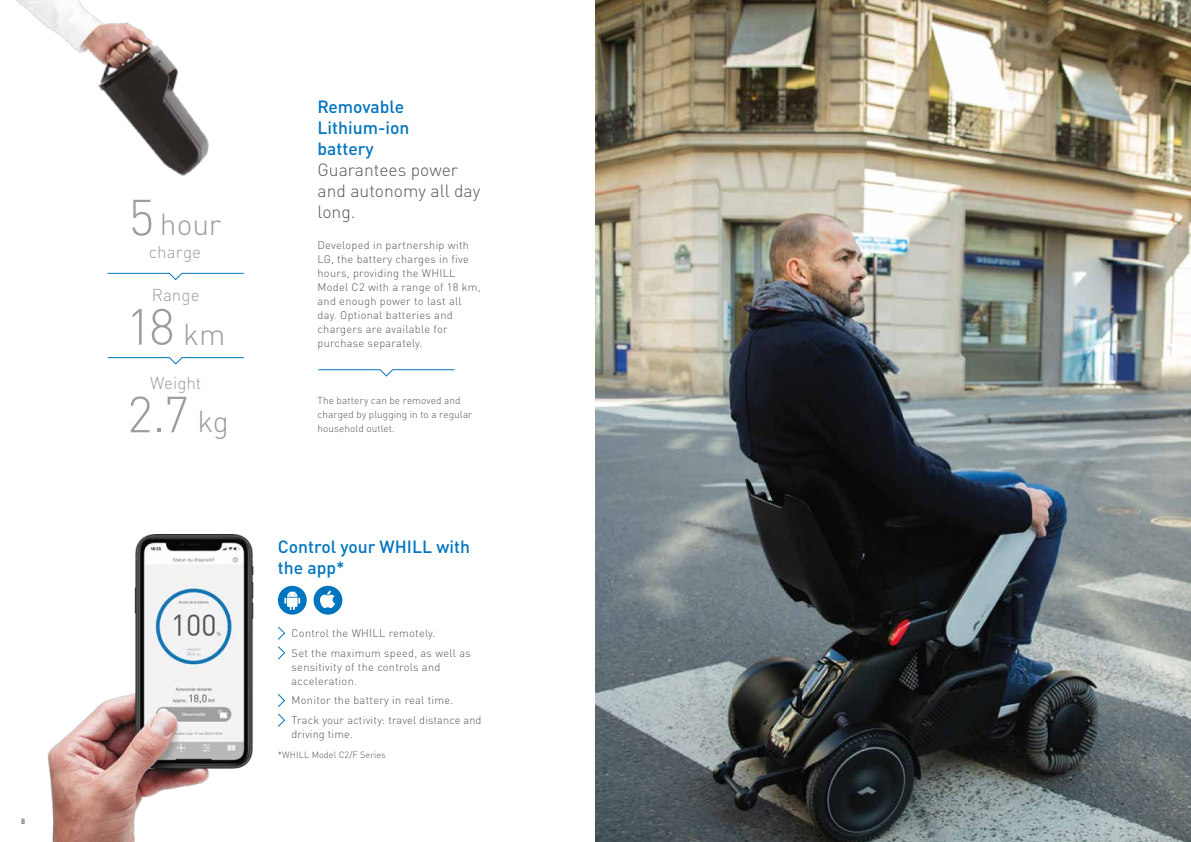
<style>
.page{position:relative;width:1191px;height:842px;background:#fff}
.page>*{position:absolute;margin:0;border:0;box-sizing:border-box;transform-origin:0 0}
.t1{font:300 50px "DIN Pro";color:#9d9d9c}
.t2{font:300 30px "DIN Pro";color:#9d9d9c}
.t3{font:500 17.5px/21px "DIN Pro";color:#0075bf}
.t4{font:300 17.5px/21px "DIN Pro";color:#575756}
.t5{font:300 17px "DIN Pro";color:#9d9d9c}
.t6{font:300 11px/14px "DIN Pro";letter-spacing:.025em;color:#575756}
.t7{font:300 10px/14px "DIN Pro";letter-spacing:.005em;color:#575756}
.t8{font:300 9px "DIN Pro";letter-spacing:.01em;color:#575756}
.t9{font:500 7.5px "DIN Pro";color:#575756}
.s1{font-size:50px}
.s2{font-size:30px}
</style>
<div class="page">
<svg style="left:107px;top:272px;width:137px;height:9px"></svg>
<svg style="left:107px;top:357px;width:137px;height:8px"></svg>
<img style="left:16px;top:0;width:193px;height:176px">
<img style="left:596px;top:0;width:595px;height:842px">
<svg style="left:318px;top:369px;width:137px;height:8px"></svg>
<div style="left:313px;top:586px;width:29px;height:29px;background:#0075bf;border-radius:50%"></div>
<svg style="left:320px;top:590px;width:15px;height:18px"></svg>
<img style="left:47px;top:535px;width:268px;height:307px">
<p class="t9" style="left:21px;top:816px;width:5px">8</p>
<h2 class="t2" style="left:129px;top:201px;width:94px"><span class="s1">5</span> hour</h2>
<h3 class="t5" style="left:149px;top:239px;width:54px">charge</h3>
<h3 class="t5" style="left:152px;top:282px;width:49px">Range</h3>
<h1 class="t1" style="left:126px;top:288px;width:101px">18 <span class="s2">km</span></h1>
<h3 class="t5" style="left:150px;top:370px;width:53px">Weight</h3>
<h1 class="t1" style="left:127px;top:376px;width:103px">2.7 <span class="s2">kg</span></h1>
<h3 class="t3" style="left:317px;top:94px;width:93px">Removable<br>Lithium-ion battery</h3>
<h3 class="t4" style="left:317px;top:157px;width:164px">Guarantees power and autonomy all day long.</h3>
<p class="t6" style="left:317px;top:237px;width:164px">Developed in partnership with<br>LG, the battery charges in five hours, providing the WHILL<br>Model C2 with a range of 18 km, and enough power to last all day. Optional batteries and chargers are available for purchase separately.</p>
<p class="t7" style="left:317px;top:393px;width:156px">The battery can be removed and charged by plugging in to a regular household outlet.</p>
<h3 class="t3" style="left:278px;top:534px;width:194px">Control your WHILL with the app*</h3>
<p class="t6" style="left:291px;top:622px;width:181px;line-height:19.7px">Control the WHILL remotely.<br>Set the maximum speed, as well as</p>
<p class="t6" style="left:291px;top:659px;width:150px">sensitivity of the controls and acceleration.</p>
<p class="t6" style="left:291px;top:690px;width:191px;line-height:19.7px">Monitor the battery in real time.<br>Track your activity: travel distance and</p>
<p class="t6" style="left:291px;top:726px;width:63px">driving time.</p>
<p class="t8" style="left:278px;top:748px;width:109px">*WHILL Model C2/F Series</p>
</div>
